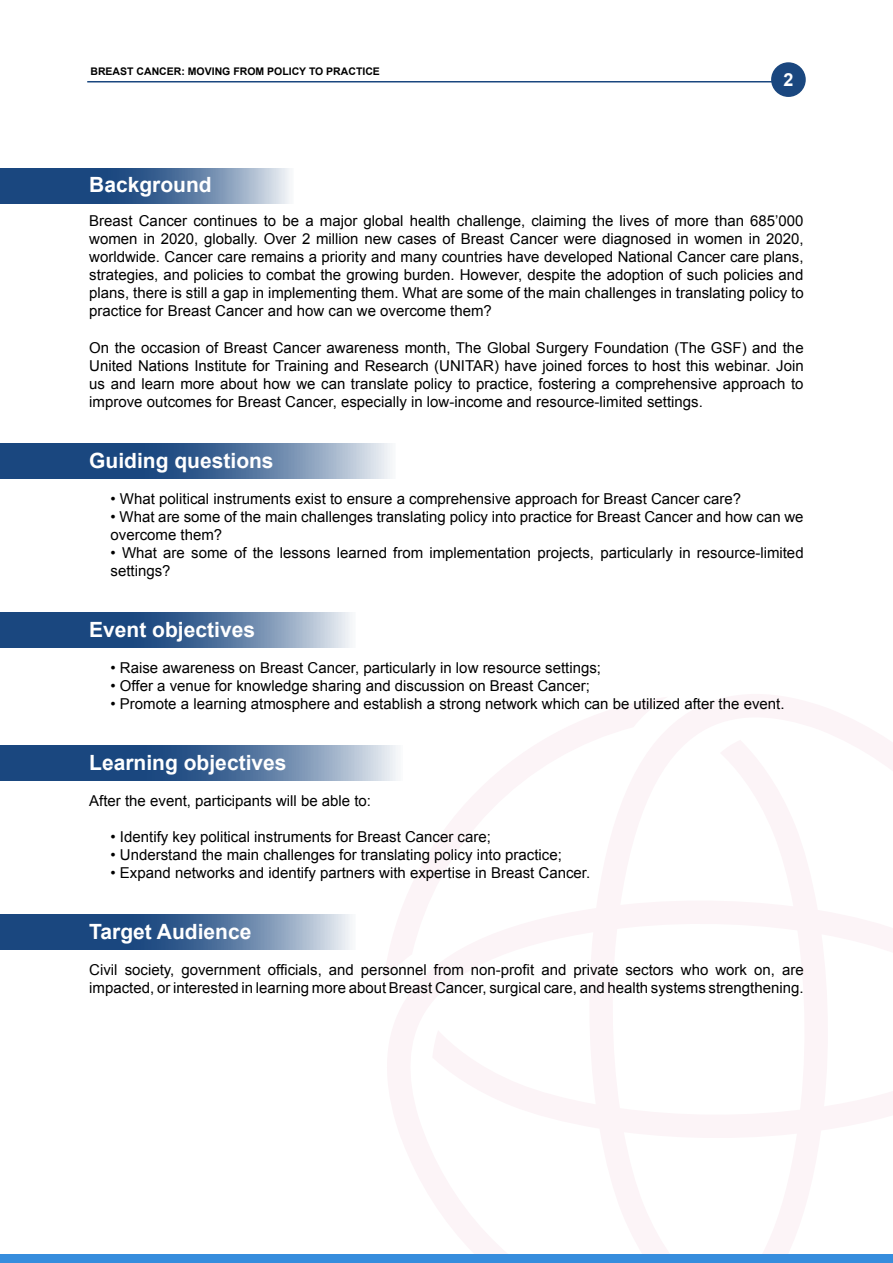
<style>
.page{position:relative;width:893px;height:1263px;background:#fff}
.page>*{position:absolute;margin:0;border:0;box-sizing:border-box;transform-origin:0 0}
.t1{font:700 21px "Arial";color:#fff}
.t2{font:700 18px "Arial";color:#fff}
.t3{font:15px/18px "Arial";color:#000}
.t4{font:700 10.5px "Arial";color:#000}
</style>
<div class="page">
<hr style="left:87px;top:81px;width:687px;height:1px;background:#1a477f">
<div style="left:771px;top:62px;width:35px;height:35px;background:#1a477f;border-radius:50%"></div>
<svg style="left:387px;top:982px;width:45px;height:217px"></svg>
<svg style="left:432px;top:694px;width:461px;height:560px"></svg>
<svg style="left:384px;top:697px;width:284px;height:285px"></svg>
<svg style="left:745px;top:1044px;width:148px;height:210px"></svg>
<div style="left:0;top:1254px;width:893px;height:9px;background:#368ddd"></div>
<svg style="left:0;top:168px;width:290px;height:36px;background:#4e719c"></svg>
<svg style="left:0;top:443px;width:392px;height:35px;background:#4f729c"></svg>
<svg style="left:0;top:612px;width:352px;height:36px;background:#4f719c"></svg>
<svg style="left:0;top:914px;width:352px;height:35px;background:#4f719c"></svg>
<svg style="left:0;top:745px;width:402px;height:36px;background:#50729d"></svg>
<p class="t4" style="left:90px;top:64px;width:291px">BREAST CANCER: MOVING FROM POLICY TO PRACTICE</p>
<p class="t2" style="left:783px;top:67px;width:12px">2</p>
<h1 class="t1" style="left:89px;top:171px;width:124px">Background</h1>
<p class="t3" style="left:89px;top:212px;width:716px;text-align:justify">Breast Cancer continues to be a major global health challenge, claiming the lives of more than 685’000 women in 2020, globally. Over 2 million new cases of Breast Cancer were diagnosed in women in 2020, worldwide. Cancer care remains a priority and many countries have developed National Cancer care plans, strategies, and policies to combat the growing burden. However, despite the adoption of such policies and plans, there is still a gap in implementing them. What are some of the main challenges in translating policy to practice for Breast Cancer and how can we overcome them?</p>
<p class="t3" style="left:89px;top:338px;width:716px;text-align:justify">On the occasion of Breast Cancer awareness month, The Global Surgery Foundation (The GSF) and the United Nations Institute for Training and Research (UNITAR) have joined forces to host this webinar. Join us and learn more about how we can translate policy to practice, fostering a comprehensive approach to improve outcomes for Breast Cancer, especially in low-income and resource-limited settings.</p>
<h1 class="t1" style="left:89px;top:446px;width:186px">Guiding questions</h1>
<p class="t3" style="left:111px;top:490px;width:632px">• What political instruments exist to ensure a comprehensive approach for Breast Cancer care?</p>
<p class="t3" style="left:111px;top:508px;width:695px">• What are some of the main challenges translating policy into practice for Breast Cancer and how can we overcome them?</p>
<p class="t3" style="left:111px;top:544px;width:695px">• What are some of the lessons learned from implementation projects, particularly in resource-limited settings?</p>
<h1 class="t1" style="left:89px;top:616px;width:167px">Event objectives</h1>
<p class="t3" style="left:111px;top:659px;width:492px">• Raise awareness on Breast Cancer, particularly in low resource settings;</p>
<p class="t3" style="left:111px;top:677px;width:481px">• Offer a venue for knowledge sharing and discussion on Breast Cancer;</p>
<p class="t3" style="left:111px;top:695px;width:675px">• Promote a learning atmosphere and establish a strong network which can be utilized after the event.</p>
<h1 class="t1" style="left:89px;top:749px;width:199px">Learning objectives</h1>
<p class="t3" style="left:89px;top:792px;width:283px">After the event, participants will be able to:</p>
<p class="t3" style="left:111px;top:828px;width:382px">• Identify key political instruments for Breast Cancer care;</p>
<p class="t3" style="left:111px;top:846px;width:453px">• Understand the main challenges for translating policy into practice;</p>
<p class="t3" style="left:111px;top:864px;width:481px">• Expand networks and identify partners with expertise in Breast Cancer.</p>
<h1 class="t1" style="left:89px;top:918px;width:164px">Target Audience</h1>
<p class="t3" style="left:89px;top:961px;width:716px">Civil society, government officials, and personnel from non-profit and private sectors who work on, are impacted, or interested in learning more about Breast Cancer, surgical care, and health systems strengthening.</p>
</div>
